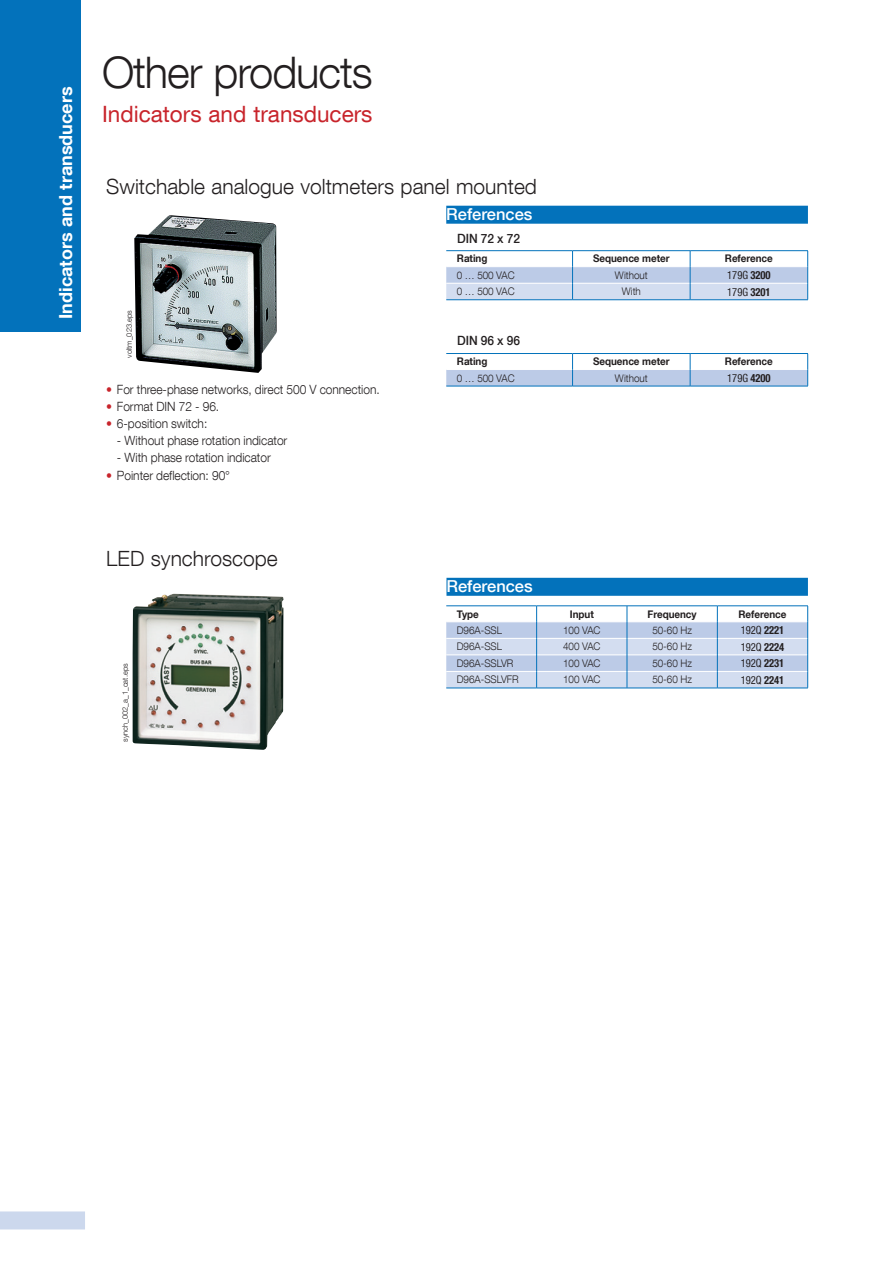
<style>
.page{position:relative;width:893px;height:1263px;background:#fff}
.page>*{position:absolute;margin:0;border:0;box-sizing:border-box;transform-origin:0 0}
.t1{font:300 43.5px "Helvetica Neue LT Com";letter-spacing:-.025em;color:#231f20}
.t2{font:22.5px "Helvetica Neue LT Com";color:#c8242b}
.t3{font:300 21px "Helvetica Neue LT Com";color:#231f20}
.t4{font:700 18px "Helvetica Neue LT Com";color:#fff}
.t5{font:500 16.5px "Helvetica Neue LT Com";color:#fff}
.t6{font:300 12.75px "Helvetica Neue LT Com";letter-spacing:-.005em;color:#231f20;scale:.94 1}
.t7{font:500 12.75px "Helvetica Neue LT Com";letter-spacing:-.005em;color:#231f20;scale:.94 1}
.t8{font:condensed 11.25px "Helvetica Neue LT Com";color:#231f20;scale:.94 1}
.t9{font:300 10.5px "Helvetica Neue LT Com";letter-spacing:-.005em;color:#231f20;scale:.94 1}
.t10{font:700 10.5px "Helvetica Neue LT Com";letter-spacing:-.005em;color:#231f20;scale:.94 1}
.t11{font:300 7.5px "Helvetica Neue LT Com";color:#231f20}
.s1{color:#c8242b}
.s2{font-weight:700}
</style>
<div class="page">
<div style="left:0;top:1211px;width:85px;height:18px;background:#ccd8ed"></div>
<div style="left:0;top:0;width:81px;height:332px;background:#0372bb"></div>
<hr style="left:446px;top:605px;width:91px;height:1px;background:#0372bb">
<hr style="left:537px;top:605px;width:90px;height:1px;background:#0372bb">
<hr style="left:627px;top:605px;width:90px;height:1px;background:#0372bb">
<hr style="left:717px;top:605px;width:91px;height:1px;background:#0372bb">
<svg style="left:446px;top:606px;width:362px;height:82px"></svg>
<hr style="left:446px;top:688px;width:91px;height:1px;background:#0372bb">
<hr style="left:537px;top:688px;width:90px;height:1px;background:#0372bb">
<hr style="left:627px;top:688px;width:90px;height:1px;background:#0372bb">
<hr style="left:717px;top:688px;width:91px;height:1px;background:#0372bb">
<div style="left:446px;top:578px;width:362px;height:18px;background:#0372bb"></div>
<hr style="left:446px;top:250px;width:127px;height:1px;background:#0372bb">
<hr style="left:573px;top:250px;width:117px;height:1px;background:#0372bb">
<hr style="left:690px;top:250px;width:118px;height:1px;background:#0372bb">
<svg style="left:446px;top:251px;width:362px;height:48px"></svg>
<hr style="left:446px;top:299px;width:127px;height:1px;background:#0372bb">
<hr style="left:573px;top:299px;width:117px;height:1px;background:#0372bb">
<hr style="left:690px;top:299px;width:118px;height:1px;background:#0372bb">
<svg style="left:446px;top:353px;width:362px;height:33px"></svg>
<hr style="left:446px;top:386px;width:127px;height:1px;background:#0372bb">
<hr style="left:573px;top:386px;width:117px;height:1px;background:#0372bb">
<hr style="left:690px;top:386px;width:118px;height:1px;background:#0372bb">
<div style="left:446px;top:206px;width:362px;height:18px;background:#0372bb"></div>
<img style="left:134px;top:215px;width:143px;height:158px">
<img style="left:133px;top:594px;width:151px;height:156px">
<h3 class="t4" style="left:54px;top:319px;width:234px;rotate:-90deg">Indicators and transducers</h3>
<h1 class="t1" style="left:102px;top:46px;width:272px">Other products</h1>
<h2 class="t2" style="left:102px;top:100px;width:272px">Indicators and transducers</h2>
<h3 class="t3" style="left:106px;top:173px;width:432px">Switchable analogue voltmeters panel mounted</h3>
<p class="t5" style="left:446px;top:204px;width:88px">References</p>
<p class="t7" style="left:457px;top:230px;width:68px">DIN 72 x 72</p>
<p class="t11" style="left:125px;top:358px;width:49px;rotate:-90deg">voltm_023.eps</p>
<p class="t6" style="left:106px;top:382px;width:292px"><span class="s1">•</span> For three-phase networks, direct 500 V connection.</p>
<p class="t6" style="left:106px;top:399px;width:122px"><span class="s1">•</span> Format DIN 72 - 96.</p>
<p class="t6" style="left:106px;top:416px;width:109px"><span class="s1">•</span> 6-position switch:</p>
<p class="t6" style="left:117px;top:433px;width:183px">- Without phase rotation indicator</p>
<p class="t6" style="left:117px;top:450px;width:165px">- With phase rotation indicator</p>
<p class="t6" style="left:106px;top:467px;width:133px"><span class="s1">•</span> Pointer deflection: 90°</p>
<h3 class="t3" style="left:106px;top:545px;width:173px">LED synchroscope</h3>
<p class="t11" style="left:121px;top:742px;width:80px;rotate:-90deg">synch_002_a_1_cat.eps</p>
<p class="t10" style="left:457px;top:252px;width:34px">Rating</p>
<p class="t10" style="left:593px;top:252px;width:83px">Sequence meter</p>
<p class="t10" style="left:725px;top:252px;width:53px">Reference</p>
<p class="t9" style="left:457px;top:269px;width:63px">0 … 500 VAC</p>
<p class="t9" style="left:615px;top:269px;width:36px">Without</p>
<p class="t8" style="left:727px;top:268px;width:48px">179G <span class="s2">3200</span></p>
<p class="t9" style="left:457px;top:285px;width:63px">0 … 500 VAC</p>
<p class="t9" style="left:622px;top:285px;width:22px">With</p>
<p class="t8" style="left:727px;top:285px;width:48px">179G <span class="s2">3201</span></p>
<p class="t7" style="left:457px;top:333px;width:68px">DIN 96 x 96</p>
<p class="t10" style="left:457px;top:355px;width:34px">Rating</p>
<p class="t10" style="left:593px;top:355px;width:83px">Sequence meter</p>
<p class="t10" style="left:725px;top:355px;width:53px">Reference</p>
<p class="t9" style="left:457px;top:371px;width:63px">0 … 500 VAC</p>
<p class="t9" style="left:615px;top:371px;width:36px">Without</p>
<p class="t8" style="left:727px;top:371px;width:48px">179G <span class="s2">4200</span></p>
<p class="t5" style="left:446px;top:576px;width:88px">References</p>
<p class="t10" style="left:457px;top:607px;width:25px">Type</p>
<p class="t10" style="left:570px;top:607px;width:27px">Input</p>
<p class="t10" style="left:648px;top:607px;width:54px">Frequency</p>
<p class="t10" style="left:738px;top:607px;width:53px">Reference</p>
<p class="t9" style="left:457px;top:624px;width:50px">D96A-SSL</p>
<p class="t9" style="left:563px;top:624px;width:41px">100 VAC</p>
<p class="t9" style="left:652px;top:624px;width:44px">50-60 Hz</p>
<p class="t8" style="left:741px;top:623px;width:48px">192Q <span class="s2">2221</span></p>
<p class="t9" style="left:457px;top:640px;width:50px">D96A-SSL</p>
<p class="t9" style="left:563px;top:640px;width:41px">400 VAC</p>
<p class="t9" style="left:652px;top:640px;width:44px">50-60 Hz</p>
<p class="t8" style="left:741px;top:640px;width:48px">192Q <span class="s2">2224</span></p>
<p class="t9" style="left:457px;top:657px;width:62px">D96A-SSLVR</p>
<p class="t9" style="left:563px;top:657px;width:41px">100 VAC</p>
<p class="t9" style="left:652px;top:657px;width:44px">50-60 Hz</p>
<p class="t8" style="left:741px;top:656px;width:48px">192Q <span class="s2">2231</span></p>
<p class="t9" style="left:457px;top:673px;width:67px">D96A-SSLVFR</p>
<p class="t9" style="left:563px;top:673px;width:41px">100 VAC</p>
<p class="t9" style="left:652px;top:673px;width:44px">50-60 Hz</p>
<p class="t8" style="left:741px;top:673px;width:48px">192Q <span class="s2">2241</span></p>
</div>
